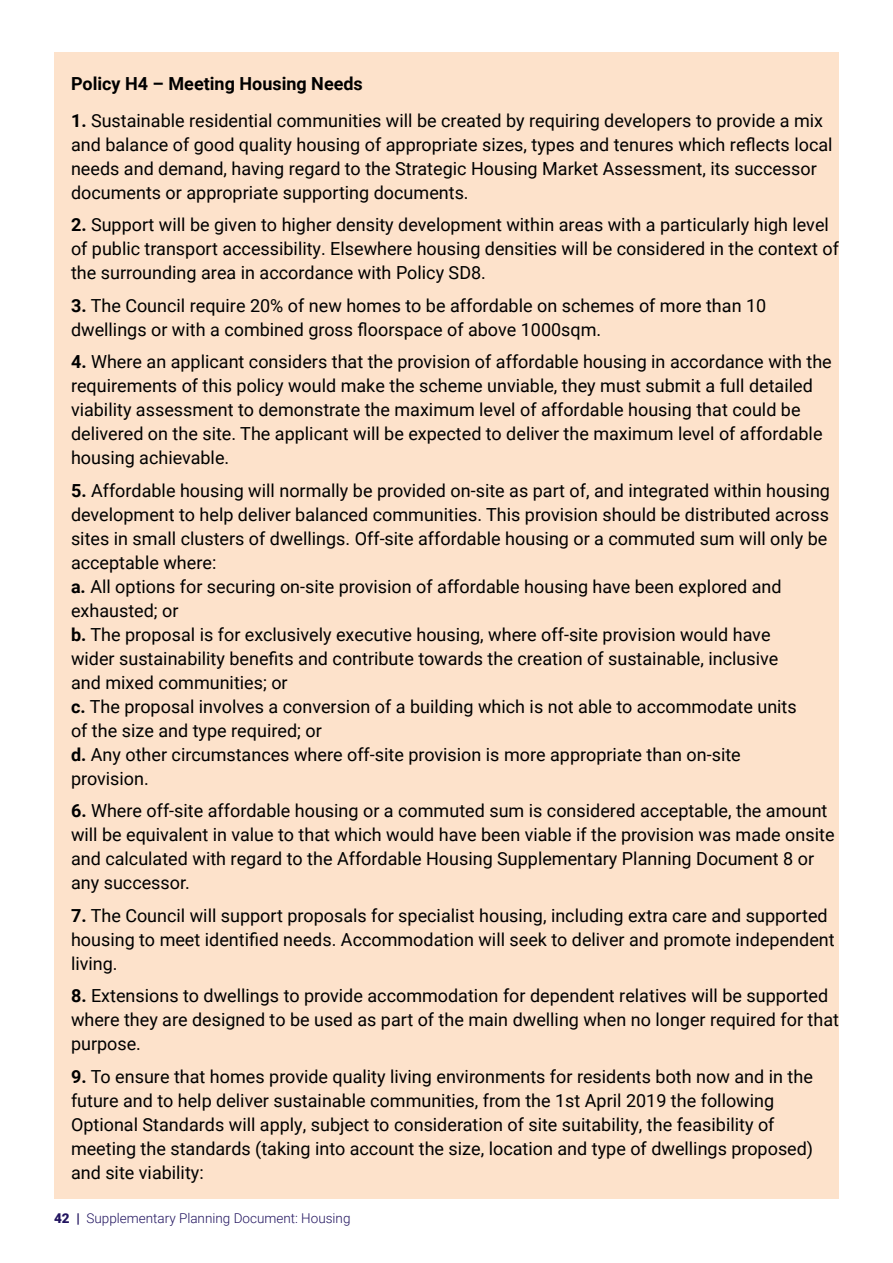
<style>
.page{position:relative;width:893px;height:1263px;background:#fff}
.page>*{position:absolute;margin:0;border:0;box-sizing:border-box;transform-origin:0 0}
.t1{font:18px/24px "Roboto";color:#000}
.t2{font:700 18px "Roboto";color:#000}
.t3{font:300 13.5px "Roboto";color:#21145f}
.s1{font-weight:700}
.s2{font-weight:900}
</style>
<div class="page">
<div style="left:54px;top:52px;width:785px;height:1146px;background:#fde2cb"></div>
<p class="t2" style="left:71px;top:71px;width:293px">Policy H4 – Meeting Housing Needs</p>
<p class="t1" style="left:71px;top:108px;width:754px"><span class="s1">1.</span> Sustainable residential communities will be created by requiring developers to provide a mix</p>
<p class="t1" style="left:71px;top:132px;width:763px">and balance of good quality housing of appropriate sizes, types and tenures which reflects local</p>
<p class="t1" style="left:71px;top:156px;width:747px">needs and demand, having regard to the Strategic Housing Market Assessment, its successor documents or appropriate supporting documents.</p>
<p class="t1" style="left:71px;top:212px;width:769px"><span class="s1">2.</span> Support will be given to higher density development within areas with a particularly high level of public transport accessibility. Elsewhere housing densities will be considered in the context of the surrounding area in accordance with Policy SD8.</p>
<p class="t1" style="left:71px;top:293px;width:697px"><span class="s1">3.</span> The Council require 20% of new homes to be affordable on schemes of more than 10</p>
<p class="t1" style="left:71px;top:317px;width:532px">dwellings or with a combined gross floorspace of above 1000sqm.</p>
<p class="t1" style="left:71px;top:349px;width:762px"><span class="s1">4.</span> Where an applicant considers that the provision of affordable housing in accordance with the requirements of this policy would make the scheme unviable, they must submit a full detailed viability assessment to demonstrate the maximum level of affordable housing that could be delivered on the site. The applicant will be expected to deliver the maximum level of affordable housing achievable.</p>
<p class="t1" style="left:71px;top:478px;width:760px"><span class="s1">5.</span> Affordable housing will normally be provided on-site as part of, and integrated within housing development to help deliver balanced communities. This provision should be distributed across sites in small clusters of dwellings. Off-site affordable housing or a commuted sum will only be acceptable where:</p>
<p class="t1" style="left:71px;top:574px;width:712px"><span class="s1">a.</span> All options for securing on-site provision of affordable housing have been explored and exhausted; or</p>
<p class="t1" style="left:71px;top:622px;width:701px"><span class="s1">b.</span> The proposal is for exclusively executive housing, where off-site provision would have</p>
<p class="t1" style="left:71px;top:646px;width:709px">wider sustainability benefits and contribute towards the creation of sustainable, inclusive</p>
<p class="t1" style="left:71px;top:670px;width:218px">and mixed communities; or</p>
<p class="t1" style="left:71px;top:694px;width:727px"><span class="s1">c.</span> The proposal involves a conversion of a building which is not able to accommodate units of the size and type required; or</p>
<p class="t1" style="left:71px;top:742px;width:671px"><span class="s1">d.</span> Any other circumstances where off-site provision is more appropriate than on-site provision.</p>
<p class="t1" style="left:71px;top:798px;width:765px"><span class="s1">6.</span> Where off-site affordable housing or a commuted sum is considered acceptable, the amount will be equivalent in value to that which would have been viable if the provision was made onsite and calculated with regard to the Affordable Housing Supplementary Planning Document 8 or any successor.</p>
<p class="t1" style="left:71px;top:903px;width:758px"><span class="s1">7.</span> The Council will support proposals for specialist housing, including extra care and supported</p>
<p class="t1" style="left:71px;top:927px;width:765px">housing to meet identified needs. Accommodation will seek to deliver and promote independent</p>
<p class="t1" style="left:71px;top:951px;width:48px">living.</p>
<p class="t1" style="left:71px;top:983px;width:769px"><span class="s1">8.</span> Extensions to dwellings to provide accommodation for dependent relatives will be supported where they are designed to be used as part of the main dwelling when no longer required for that purpose.</p>
<p class="t1" style="left:71px;top:1064px;width:744px"><span class="s1">9.</span> To ensure that homes provide quality living environments for residents both now and in the future and to help deliver sustainable communities, from the 1st April 2019 the following Optional Standards will apply, subject to consideration of site suitability, the feasibility of meeting the standards (taking into account the size, location and type of dwellings proposed) and site viability:</p>
<p class="t3" style="left:54px;top:1209px;width:298px"><span class="s2">42 |</span> Supplementary Planning Document: Housing</p>
</div>
